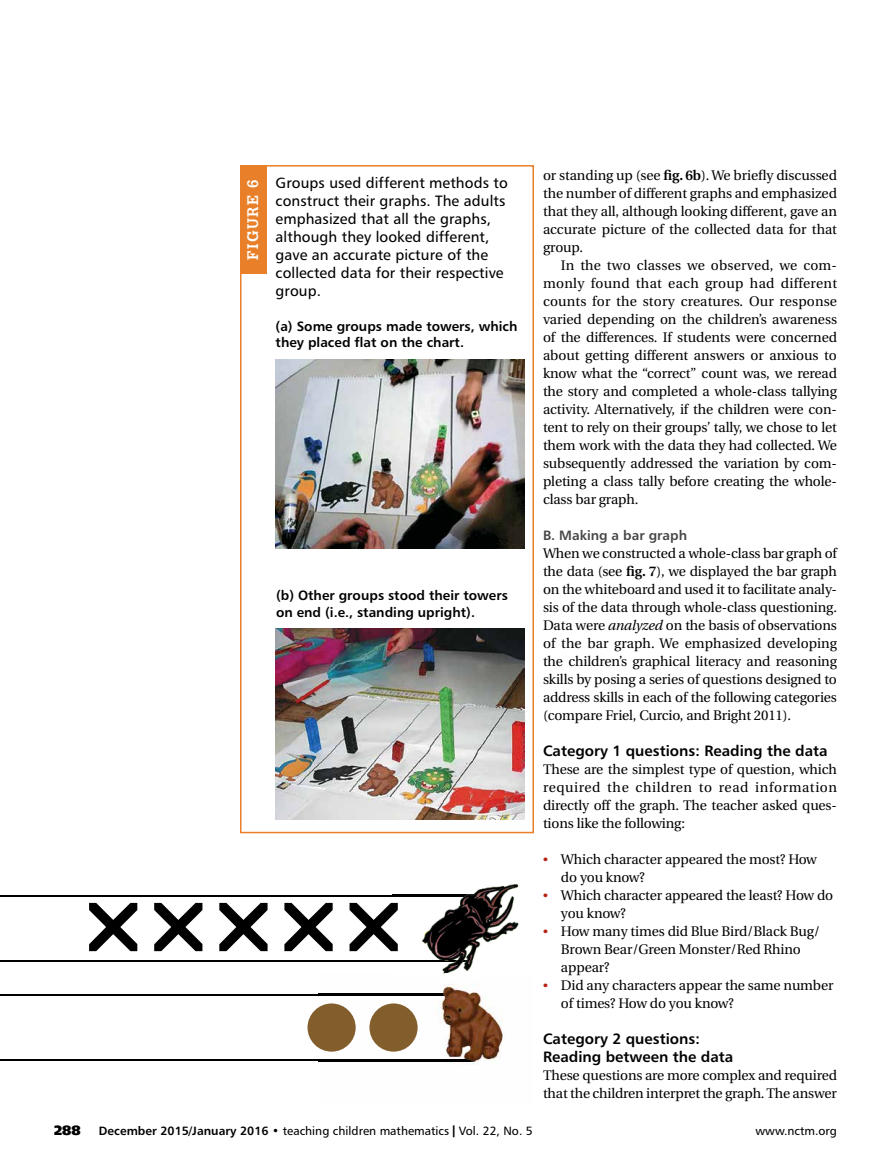
<style>
.page{position:relative;width:891px;height:1175px;background:#fff}
.page>*{position:absolute;margin:0;border:0;box-sizing:border-box;transform-origin:0 0}
.t1{font:15px/18px "Humanist 777 BT Roman B";letter-spacing:.005em;color:#000}
.t2{font:15px/18px "Humanist 777 BT Bold B";color:#000}
.t3{font:700 15px "Glypha";letter-spacing:.1em;color:#fff}
.t4{font:13.8px/18px "Utopia";letter-spacing:-.01em;color:#000}
.t5{font:13.5px/16.5px "Humanist 777 BT Bold B";color:#000}
.t6{font:13.5px "Humanist 777 BT Bold B";color:#464749}
.t7{font:13.5px "Humanist 777 BT Extra Black B";color:#000}
.t8{font:12px "Humanist 777 BT Roman B";color:#000}
.s1{font-weight:600}
.s2{font-style:italic}
.s3{font-family:"Times New Roman";font-weight:700;color:#b72112}
.s4{font-family:"Humanist 777 BT Bold B"}
.s5{font-family:"Interstate";font-weight:700}
</style>
<div class="page">
<div style="left:240px;top:166px;width:27px;height:108px;background:#e97f28"></div>
<div style="left:240px;top:165px;width:294px;height:668px;border:2px solid #e97f28"></div>
<img style="left:276px;top:359px;width:249px;height:189px">
<img style="left:276px;top:629px;width:249px;height:190px">
<hr style="left:0;top:960px;width:472px;height:2px;background:#000">
<hr style="left:0;top:994px;width:459px;height:1px;background:#000">
<hr style="left:0;top:1059px;width:472px;height:2px;background:#000">
<img style="left:318px;top:984px;width:185px;height:81px">
<img style="left:318px;top:994px;width:141px;height:1px">
<img style="left:318px;top:1059px;width:154px;height:2px">
<div style="left:369px;top:1003px;width:49px;height:48px;background:#835e2d;border-radius:50%"></div>
<div style="left:308px;top:1003px;width:48px;height:48px;background:#835e2d;border-radius:50%"></div>
<hr style="left:0;top:894px;width:479px;height:2px;background:#000">
<img style="left:392px;top:883px;width:127px;height:91px">
<img style="left:392px;top:960px;width:80px;height:2px">
<img style="left:392px;top:894px;width:87px;height:2px">
<svg style="left:219px;top:903px;width:49px;height:48px"></svg>
<svg style="left:154px;top:903px;width:48px;height:48px"></svg>
<svg style="left:284px;top:903px;width:49px;height:48px"></svg>
<svg style="left:350px;top:903px;width:48px;height:48px"></svg>
<svg style="left:89px;top:903px;width:48px;height:48px"></svg>
<p class="t3" style="left:244px;top:260px;width:82px;rotate:-90deg">FIGURE 6</p>
<p class="t1" style="left:276px;top:173px;width:234px">Groups used different methods to construct their graphs. The adults emphasized that all the graphs, although they looked different, gave an accurate picture of the collected data for their respective group.</p>
<p class="t5" style="left:276px;top:317px;width:243px">(a) Some groups made towers, which they placed flat on the chart.</p>
<p class="t5" style="left:276px;top:587px;width:233px">(b) Other groups stood their towers on end (i.e., standing upright).</p>
<p class="t4" style="left:543px;top:167px;width:296px;text-align:justify">or standing up (see <span class="s1">fig. 6b</span>). We briefly discussed the number of different graphs and emphasized that they all, although looking different, gave an accurate picture of the collected data for that group.</p>
<p class="t4" style="left:543px;top:257px;width:296px;text-align:justify;text-indent:18px">In the two classes we observed, we com&shy;monly found that each group had different counts for the story creatures. Our response varied depending on the children’s awareness of the differences. If students were concerned about getting different answers or anxious to know what the “correct” count was, we reread the story and completed a whole-class tallying activity. Alternatively, if the children were con&shy;tent to rely on their groups’ tally, we chose to let them work with the data they had collected. We subsequently addressed the variation by com&shy;pleting a class tally before creating the whole&shy;class bar graph.</p>
<p class="t6" style="left:543px;top:527px;width:146px">B. Making a bar graph</p>
<p class="t4" style="left:543px;top:545px;width:296px;text-align:justify">When we constructed a whole-class bar graph of the data (see <span class="s1">fig. 7</span>), we displayed the bar graph on the whiteboard and used it to facilitate analy&shy;sis of the data through whole-class questioning.<br>Data were <span class="s2">analyzed</span> on the basis of observations of the bar graph. We emphasized developing the children’s graphical literacy and reasoning skills by posing a series of questions designed to address skills in each of the following categories (compare Friel, Curcio, and Bright 2011).</p>
<p class="t2" style="left:543px;top:741px;width:286px">Category 1 questions: Reading the data</p>
<p class="t4" style="left:543px;top:761px;width:296px;text-align:justify">These are the simplest type of question, which required the children to read information directly off the graph. The teacher asked ques&shy;tions like the following:</p>
<p class="t4" style="left:561px;top:851px;width:257px;text-indent:-18px"><span class="s3">•</span> Which character appeared the most? How do you know?</p>
<p class="t4" style="left:561px;top:887px;width:274px;text-indent:-18px"><span class="s3">•</span> Which character appeared the least? How do you know?</p>
<p class="t4" style="left:561px;top:923px;width:261px;text-indent:-18px"><span class="s3">•</span> How many times did Blue Bird/Black Bug/<br>Brown Bear/Green Monster/Red Rhino appear?</p>
<p class="t4" style="left:561px;top:977px;width:274px;text-indent:-18px"><span class="s3">•</span> Did any characters appear the same number of times? How do you know?</p>
<p class="t2" style="left:543px;top:1029px;width:192px">Category 2 questions:<br>Reading between the data</p>
<p class="t4" style="left:543px;top:1067px;width:296px">These questions are more complex and required that the children interpret the graph. The answer</p>
<p class="t7" style="left:54px;top:1121px;width:28px">288</p>
<p class="t8" style="left:99px;top:1123px;width:435px"><span class="s4">December 2015/January 2016 •</span> teaching children mathematics <span class="s5">|</span> Vol. 22, No. 5</p>
<p class="t8" style="left:756px;top:1123px;width:83px">www.nctm.org</p>
</div>
